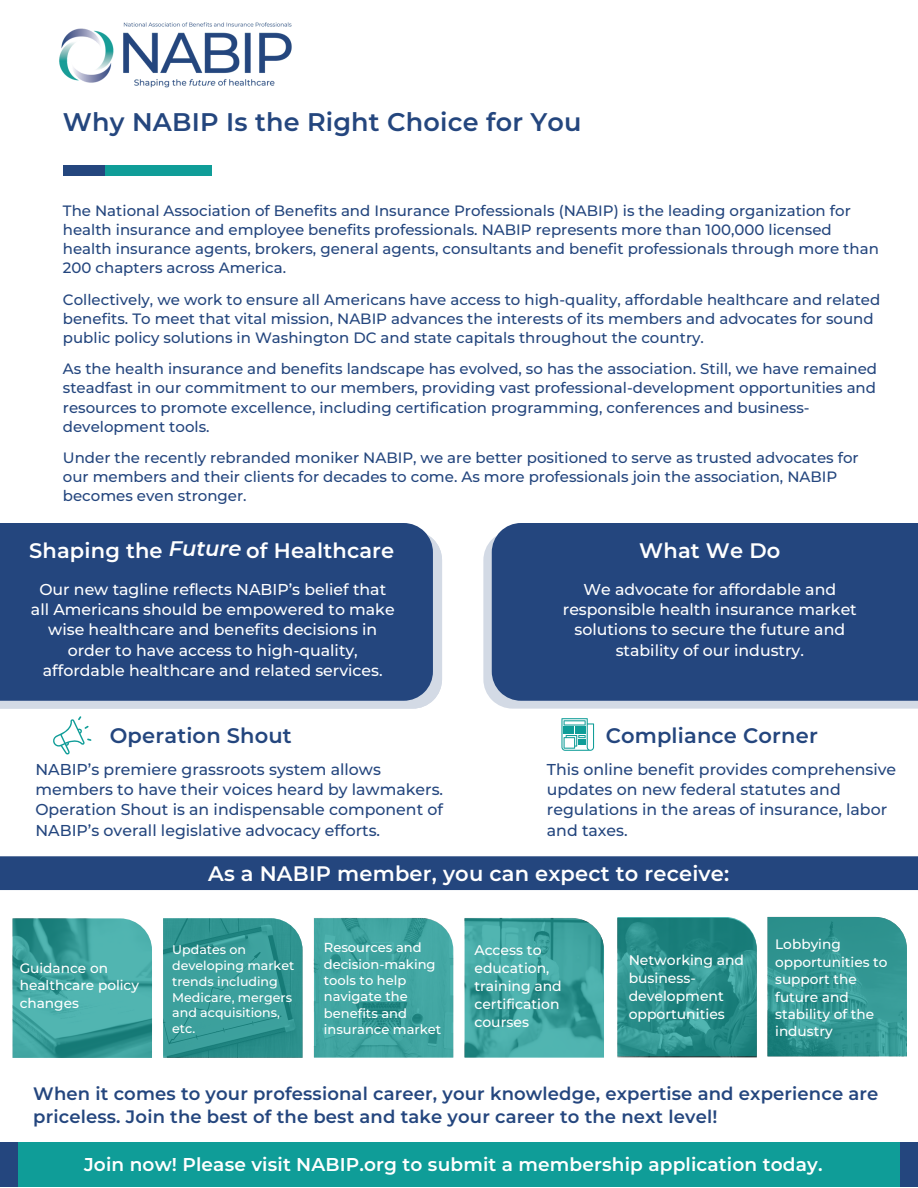
<style>
.page{position:relative;width:918px;height:1188px;background:#fff}
.page>*{position:absolute;margin:0;border:0;box-sizing:border-box;transform-origin:0 0}
.t1{font:600 25.5px "Montserrat";letter-spacing:.01em;color:#24467e}
.t2{font:600 21px "Montserrat";letter-spacing:.01em;color:#fff}
.t3{font:600 21px "Montserrat";letter-spacing:.01em;color:#24467e}
.t4{font:600 18.6px "Montserrat";letter-spacing:.01em;color:#fff}
.t5{font:600 18px/22.5px "Montserrat";letter-spacing:.01em;color:#24467e}
.t6{font:500 15.75px/20.2px "Montserrat";color:#fff;text-align:center}
.t7{font:500 15.75px/20.2px "Montserrat";color:#24467e}
.t8{font:500 15px/19.2px "Montserrat";color:#24467e}
.t9{font:500 13.95px/18px "Montserrat";color:#fff}
.t10{font:500 13.65px/17.4px "Montserrat";color:#fff}
.t11{font:500 13.05px/16.4px "Montserrat";color:#fff}
.t12{font:500 12.6px/15.8px "Montserrat";color:#fff}
.s1{font-style:italic}
</style>
<div class="page">
<div style="left:0;top:1142px;width:918px;height:45px;background:#0f9d98"></div>
<div style="left:0;top:1142px;width:18px;height:45px;background:#24467e"></div>
<div style="left:900px;top:1142px;width:18px;height:45px;background:#24467e"></div>
<svg style="left:483px;top:540px;width:435px;height:169px;background:#d6dce6"></svg>
<div style="left:492px;top:523px;width:426px;height:178px;background:#24467e"></div>
<div style="left:63px;top:165px;width:43px;height:11px;background:#24467e"></div>
<div style="left:105px;top:165px;width:107px;height:11px;background:#0f9d98"></div>
<img style="left:59px;top:22px;width:233px;height:66px">
<div style="left:0;top:539px;width:442px;height:170px;background:#d3dae5"></div>
<div style="left:0;top:523px;width:433px;height:178px;background:#24467e"></div>
<div style="left:0;top:856px;width:918px;height:34px;background:#24467e"></div>
<svg style="left:13px;top:918px;width:139px;height:140px;background:#42a4a1"></svg>
<svg style="left:163px;top:918px;width:140px;height:140px;background:#379996"></svg>
<svg style="left:314px;top:918px;width:139px;height:140px;background:#42a4a1"></svg>
<svg style="left:465px;top:918px;width:139px;height:140px;background:#42a5a1"></svg>
<svg style="left:617px;top:917px;width:140px;height:139px;background:#2b8d89"></svg>
<svg style="left:53px;top:716px;width:38px;height:39px"></svg>
<svg style="left:561px;top:718px;width:33px;height:33px"></svg>
<svg style="left:768px;top:917px;width:139px;height:139px;background:#339693"></svg>
<h1 class="t1" style="left:63px;top:107px;width:520px">Why NABIP Is the Right Choice for You</h1>
<p class="t8" style="left:63px;top:201px;width:817px">The National Association of Benefits and Insurance Professionals (NABIP) is the leading organization for health insurance and employee benefits professionals. NABIP represents more than 100,000 licensed health insurance agents, brokers, general agents, consultants and benefit professionals through more than 200 chapters across America.</p>
<p class="t8" style="left:63px;top:290px;width:819px">Collectively, we work to ensure all Americans have access to high-quality, affordable healthcare and related benefits. To meet that vital mission, NABIP advances the interests of its members and advocates for sound public policy solutions in Washington DC and state capitals throughout the country.</p>
<p class="t8" style="left:63px;top:359px;width:816px">As the health insurance and benefits landscape has evolved, so has the association. Still, we have remained steadfast in our commitment to our members, providing vast professional-development opportunities and resources to promote excellence, including certification programming, conferences and business&shy;development tools.</p>
<p class="t8" style="left:63px;top:448px;width:797px">Under the recently rebranded moniker NABIP, we are better positioned to serve as trusted advocates for our members and their clients for decades to come. As more professionals join the association, NABIP becomes even stronger.</p>
<h2 class="t2" style="left:29px;top:537px;width:367px">Shaping the <span class="s1">Future</span> of Healthcare</h2>
<h2 class="t2" style="left:639px;top:537px;width:143px">What We Do</h2>
<p class="t6" style="left:31px;top:579px;width:365px">Our new tagline reflects NABIP’s belief that all Americans should be empowered to make wise healthcare and benefits decisions in order to have access to high-quality, affordable healthcare and related services.</p>
<p class="t6" style="left:563px;top:579px;width:295px">We advocate for affordable and responsible health insurance market solutions to secure the future and stability of our industry.</p>
<h2 class="t3" style="left:110px;top:723px;width:184px">Operation Shout</h2>
<h2 class="t3" style="left:606px;top:723px;width:214px">Compliance Corner</h2>
<p class="t7" style="left:35px;top:759px;width:409px">NABIP’s premiere grassroots system allows members to have their voices heard by lawmakers.<br>Operation Shout is an indispensable component of NABIP’s overall legislative advocacy efforts.</p>
<p class="t7" style="left:547px;top:759px;width:351px">This online benefit provides comprehensive updates on new federal statutes and regulations in the areas of insurance, labor and taxes.</p>
<p class="t10" style="left:20px;top:959px;width:121px">Guidance on healthcare policy changes</p>
<h2 class="t2" style="left:208px;top:860px;width:523px">As a NABIP member, you can expect to receive:</h2>
<p class="t12" style="left:172px;top:942px;width:124px">Updates on developing market trends including<br>Medicare, mergers and acquisitions, etc.</p>
<p class="t11" style="left:324px;top:939px;width:119px">Resources and decision-making tools to help navigate the benefits and insurance market</p>
<p class="t9" style="left:474px;top:941px;width:89px">Access to education, training and certification courses</p>
<p class="t9" style="left:629px;top:951px;width:117px">Networking and business&shy;development opportunities</p>
<p class="t10" style="left:775px;top:936px;width:114px">Lobbying opportunities to support the future and stability of the industry</p>
<p class="t5" style="left:33px;top:1082px;width:847px">When it comes to your professional career, your knowledge, expertise and experience are priceless. Join the best of the best and take your career to the next level!</p>
<p class="t4" style="left:84px;top:1153px;width:740px">Join now! Please visit NABIP.org to submit a membership application today.</p>
</div>
